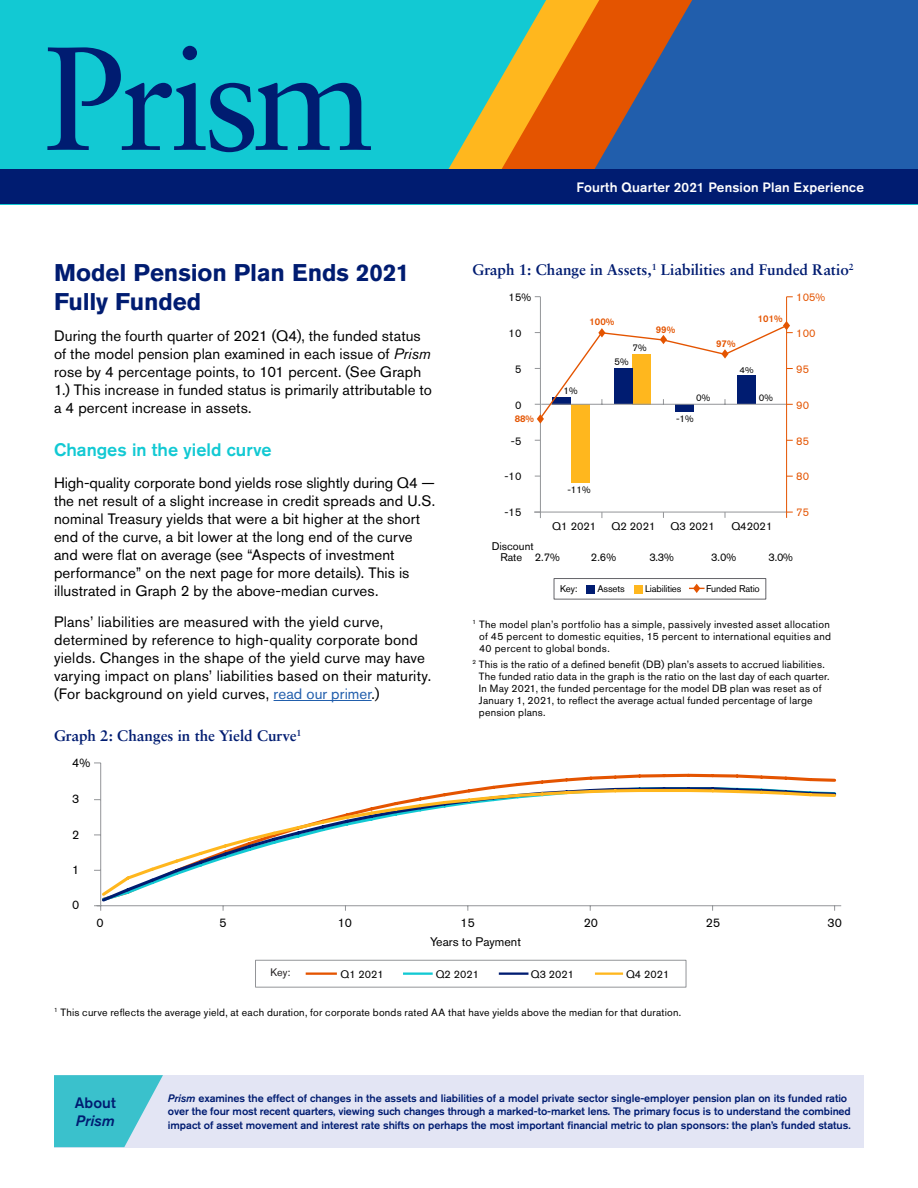
<style>
.page{position:relative;width:918px;height:1188px;background:#fff}
.page>*{position:absolute;margin:0;border:0;box-sizing:border-box;transform-origin:0 0}
.t1{font:147px "Sabon LT Std";letter-spacing:-.05em;color:#001c71}
.t2{font:700 24px/28.5px "Akzidenz Grotesk BE";letter-spacing:-.005em;color:#001c71}
.t3{font:500 18px "Akzidenz Grotesk BE";color:#12c9d3}
.t4{font:700 15.3px "Sabon LT Std";color:#001c71}
.t5{font:15px/18px "Akzidenz Grotesk BE";letter-spacing:.01em;color:#000}
.t6{font:500 15px "Akzidenz Grotesk BE";letter-spacing:.01em;color:#001c71}
.t7{font:italic 500 15px "Akzidenz Grotesk BE";letter-spacing:.005em;color:#001c71}
.t8{font:500 13.5px "Akzidenz Grotesk BE";letter-spacing:.01em;color:#fff}
.t9{font:12.3px "Akzidenz Grotesk BE";color:#000}
.t10{font:11.1px/11.1px "Akzidenz Grotesk BE";color:#000;text-align:center}
.t11{font:11.1px "Akzidenz Grotesk BE";color:#010101}
.t12{font:11.1px "Akzidenz Grotesk BE";color:#e45400}
.t13{font:500 10.8px/13.5px "Akzidenz Grotesk BE";letter-spacing:-.005em;color:#001c71}
.t14{font:10.8px "Akzidenz Grotesk BE";color:#000}
.t15{font:10.8px "Akzidenz Grotesk BE";color:#231f20}
.t16{font:10.5px/12px "Akzidenz Grotesk BE";letter-spacing:.02em;color:#000;text-align:justify}
.t17{font:9.6px "Akzidenz Grotesk BE";letter-spacing:-.015em;color:#000}
.t18{font:500 9.6px "Akzidenz Grotesk BE";color:#e45400}
.t19{font:8.7px "Akzidenz Grotesk BE";color:#000;scale:1.12 1}
.s1{font-style:italic}
.s2{color:#215eac}
</style>
<div class="page">
<hr style="left:274px;top:700px;width:98px;height:1px;background:#215eac">
<div style="left:0;top:0;width:918px;height:204px;background:#12c9d3"></div>
<svg style="left:448px;top:113px;width:33px;height:56px"></svg>
<svg style="left:481px;top:0;width:93px;height:169px"></svg>
<svg style="left:574px;top:0;width:344px;height:169px;fill:#215eac"></svg>
<div style="left:0;top:169px;width:918px;height:35px;background:#001c71"></div>
<div style="left:571px;top:404px;width:19px;height:79px;background:#ffb71e"></div>
<div style="left:554px;top:578px;width:212px;height:21px;border:1px solid #65656a"></div>
<div style="left:586px;top:585px;width:8px;height:9px;background:#001c71"></div>
<div style="left:634px;top:585px;width:9px;height:9px;background:#ffb71e"></div>
<svg style="left:689px;top:584px;width:16px;height:9px"></svg>
<hr style="left:917px;top:296px;width:1px;height:216px;background:#939598">
<hr style="left:534px;top:512px;width:253px;height:1px;background:#939598">
<hr style="left:540px;top:297px;width:1px;height:215px;background:#939598">
<svg style="left:786px;top:512px;width:7px;height:6px"></svg>
<svg style="left:535px;top:321px;width:258px;height:103px"></svg>
<hr style="left:786px;top:297px;width:1px;height:215px;background:#e45400">
<svg style="left:101px;top:772px;width:736px;height:14px"></svg>
<svg style="left:99px;top:787px;width:738px;height:112px"></svg>
<div style="left:255px;top:960px;width:431px;height:28px;border:1px solid #939598"></div>
<hr style="left:306px;top:972px;width:31px;height:3px;background:#e45400">
<hr style="left:499px;top:972px;width:29px;height:3px;background:#001c71">
<hr style="left:94px;top:905px;width:747px;height:1px;background:#939598">
<hr style="left:100px;top:763px;width:1px;height:143px;background:#939598">
<hr style="left:403px;top:972px;width:30px;height:3px;background:#12c9d3">
<hr style="left:595px;top:972px;width:28px;height:3px;background:#ffb71e">
<div style="left:54px;top:1075px;width:809px;height:72px;background:#e3e5f4"></div>
<svg style="left:54px;top:1075px;width:109px;height:72px"></svg>
<h1 class="t1" style="left:44px;top:11px;width:332px">Prism</h1>
<h2 class="t2" style="left:54px;top:259px;width:357px">Model Pension Plan Ends 2021<br>Fully Funded</h2>
<p class="t5" style="left:54px;top:327px;width:379px">During the fourth quarter of 2021 (Q4), the funded status of the model pension plan examined in each issue of <span class="s1">Prism </span>rose by 4 percentage points, to 101 percent. (See Graph 1.) This increase in funded status is primarily attributable to a 4 percent increase in assets.</p>
<p class="t3" style="left:54px;top:439px;width:219px">Changes in the yield curve</p>
<p class="t5" style="left:54px;top:473px;width:383px">High-quality corporate bond yields rose slightly during Q4 — the net result of a slight increase in credit spreads and U.S. nominal Treasury yields that were a bit higher at the short end of the curve, a bit lower at the long end of the curve and were flat on average (see “Aspects of investment performance” on the next page for more details). This is illustrated in Graph 2 by the above-median curves.</p>
<p class="t5" style="left:54px;top:613px;width:379px">Plans’ liabilities are measured with the yield curve, determined by reference to high-quality corporate bond yields. Changes in the shape of the yield curve may have varying impact on plans’ liabilities based on their maturity. (For background on yield curves, <span class="s2">read our primer</span>.)</p>
<p class="t4" style="left:54px;top:726px;width:249px">Graph 2: Changes in the Yield Curve<sup>1</sup></p>
<p class="t9" style="left:72px;top:756px;width:20px">4%</p>
<p class="t9" style="left:72px;top:792px;width:9px">3</p>
<p class="t9" style="left:72px;top:827px;width:9px">2</p>
<p class="t9" style="left:72px;top:862px;width:9px">1</p>
<p class="t9" style="left:72px;top:898px;width:9px">0</p>
<p class="t8" style="left:576px;top:179px;width:289px">Fourth Quarter 2021 Pension Plan Experience</p>
<p class="t4" style="left:472px;top:260px;width:383px">Graph 1: Change in Assets,<sup>1</sup> Liabilities and Funded Ratio<sup>2</sup></p>
<p class="t10" style="left:509px;top:292px;width:24px">15%</p>
<p class="t10" style="left:509px;top:328px;width:14px">10</p>
<p class="t10" style="left:515px;top:364px;width:8px">5</p>
<p class="t10" style="left:515px;top:399px;width:8px">0</p>
<p class="t10" style="left:511px;top:435px;width:12px">-5</p>
<p class="t18" style="left:515px;top:413px;width:21px">88%</p>
<p class="t10" style="left:505px;top:471px;width:18px">-10</p>
<p class="t17" style="left:564px;top:385px;width:16px">1%</p>
<p class="t18" style="left:589px;top:316px;width:26px">100%</p>
<p class="t17" style="left:633px;top:342px;width:16px">7%</p>
<p class="t17" style="left:614px;top:356px;width:16px">5%</p>
<p class="t18" style="left:656px;top:323px;width:21px">99%</p>
<p class="t18" style="left:716px;top:338px;width:21px">97%</p>
<p class="t18" style="left:758px;top:313px;width:26px">101%</p>
<p class="t17" style="left:696px;top:392px;width:16px">0%</p>
<p class="t19" style="left:739px;top:364px;width:14px">4%</p>
<p class="t17" style="left:759px;top:392px;width:16px">0%</p>
<p class="t17" style="left:676px;top:412px;width:19px">-1%</p>
<p class="t12" style="left:796px;top:291px;width:31px">105%</p>
<p class="t12" style="left:796px;top:326px;width:21px">100</p>
<p class="t12" style="left:796px;top:363px;width:14px">95</p>
<p class="t12" style="left:796px;top:398px;width:14px">90</p>
<p class="t12" style="left:796px;top:434px;width:14px">85</p>
<p class="t12" style="left:796px;top:470px;width:14px">80</p>
<p class="t17" style="left:567px;top:484px;width:25px">-11%</p>
<p class="t10" style="left:505px;top:507px;width:18px">-15</p>
<p class="t12" style="left:796px;top:506px;width:14px">75</p>
<p class="t11" style="left:552px;top:520px;width:46px">Q1 2021</p>
<p class="t11" style="left:611px;top:520px;width:46px">Q2 2021</p>
<p class="t11" style="left:671px;top:520px;width:46px">Q3 2021</p>
<p class="t11" style="left:731px;top:520px;width:43px">Q42021</p>
<p class="t10" style="left:492px;top:541px;width:43px">Discount<br>Rate</p>
<p class="t10" style="left:649px;top:552px;width:26px">3.3%</p>
<p class="t10" style="left:535px;top:552px;width:27px">2.7%</p>
<p class="t10" style="left:591px;top:552px;width:27px">2.6%</p>
<p class="t10" style="left:711px;top:552px;width:27px">3.0%</p>
<p class="t10" style="left:769px;top:552px;width:26px">3.0%</p>
<p class="t17" style="left:560px;top:583px;width:19px">Key:</p>
<p class="t17" style="left:597px;top:583px;width:29px">Assets</p>
<p class="t17" style="left:645px;top:583px;width:38px">Liabilities</p>
<p class="t17" style="left:706px;top:583px;width:55px">Funded Ratio</p>
<p class="t16" style="left:479px;top:618px;width:353px;text-indent:-7px"><sup>1</sup> The model plan’s portfolio has a simple, passively invested asset allocation of 45 percent to domestic equities, 15 percent to international equities and 40 percent to global bonds.</p>
<p class="t16" style="left:479px;top:658px;width:352px;text-align:left;text-indent:-6px"><sup>2</sup> This is the ratio of a defined benefit (DB) plan’s assets to accrued liabilities.<br>The funded ratio data in the graph is the ratio on the last day of each quarter.<br>In May 2021, the funded percentage for the model DB plan was reset as of January 1, 2021, to reflect the average actual funded percentage of large pension plans.</p>
<p class="t9" style="left:96px;top:916px;width:9px">0</p>
<p class="t9" style="left:219px;top:916px;width:9px">5</p>
<p class="t9" style="left:338px;top:916px;width:16px">10</p>
<p class="t9" style="left:461px;top:916px;width:16px">15</p>
<p class="t9" style="left:584px;top:916px;width:16px">20</p>
<p class="t9" style="left:706px;top:916px;width:16px">25</p>
<p class="t9" style="left:828px;top:916px;width:16px">30</p>
<p class="t9" style="left:430px;top:935px;width:92px">Years to Payment</p>
<p class="t15" style="left:271px;top:966px;width:21px">Key:</p>
<p class="t14" style="left:341px;top:968px;width:45px">Q1 2021</p>
<p class="t14" style="left:436px;top:968px;width:45px">Q2 2021</p>
<p class="t14" style="left:531px;top:968px;width:45px">Q3 2021</p>
<p class="t14" style="left:626px;top:968px;width:45px">Q4 2021</p>
<p class="t16" style="left:54px;top:1006px;width:629px"><sup>1</sup> This curve reflects the average yield, at each duration, for corporate bonds rated AA that have yields above the median for that duration.</p>
<p class="t6" style="left:75px;top:1093px;width:43px">About</p>
<p class="t7" style="left:76px;top:1112px;width:40px">Prism</p>
<p class="t13" style="left:168px;top:1091px;width:684px"><span class="s1">Prism</span> examines the effect of changes in the assets and liabilities of a model private sector single-employer pension plan on its funded ratio over the four most recent quarters, viewing such changes through a marked-to-market lens. The primary focus is to understand the combined impact of asset movement and interest rate shifts on perhaps the most important financial metric to plan sponsors: the plan’s funded status.</p>
</div>
